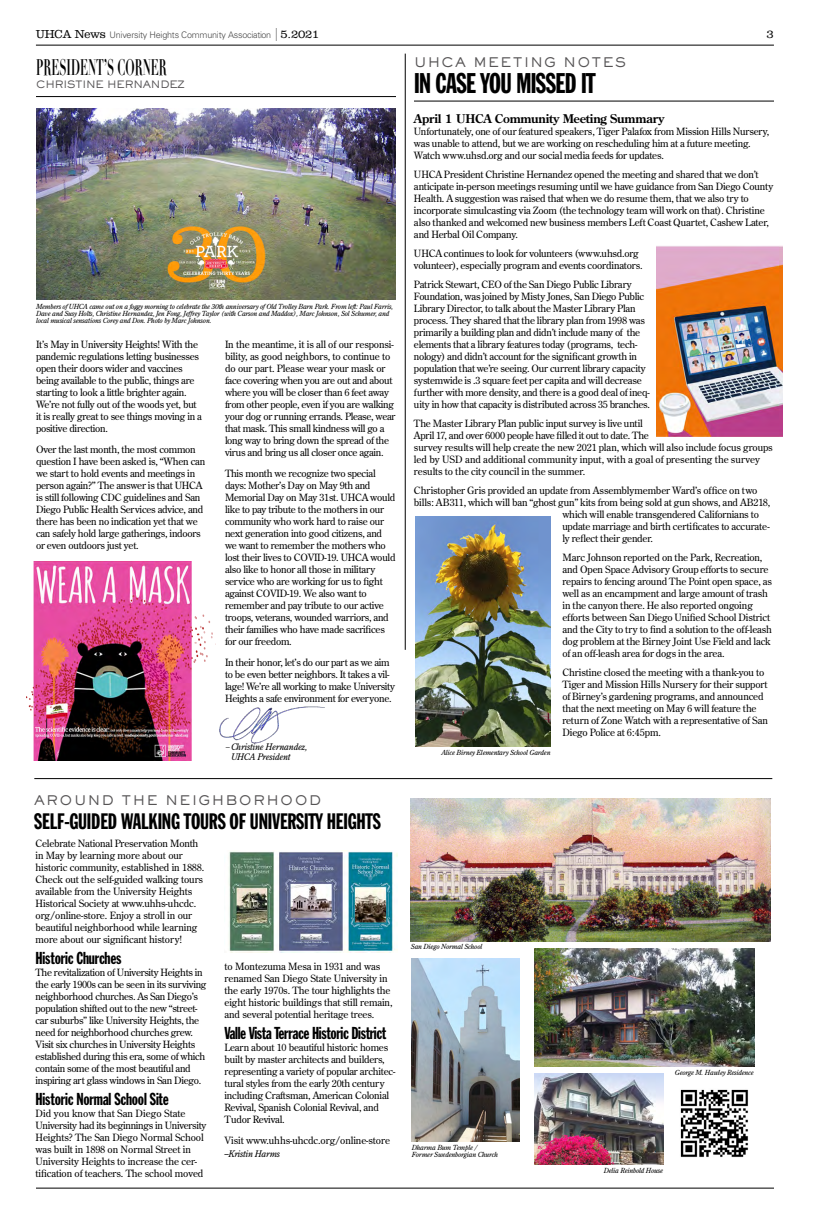
<style>
.page{position:relative;width:819px;height:1224px;background:#fff}
.page>*{position:absolute;margin:0;border:0;box-sizing:border-box;transform-origin:0 0}
.t1{font:28px "Franklin Gothic Extra Cond";letter-spacing:-.02em;color:#000}
.t2{font:22px "Franklin Gothic Extra Cond";letter-spacing:-.01em;color:#000}
.t3{font:700 22px "Didot";letter-spacing:.005em;color:#000;scale:.5 1}
.t4{font:17px "Franklin Gothic Extra Cond";letter-spacing:-.01em;color:#000}
.t5{font:500 13px "AT Sackers Gothic";letter-spacing:.11em;color:#565455}
.t6{font:700 12px "Century Old Style";letter-spacing:-.015em;color:#000}
.t7{font:300 12px "Clarendon";color:#000}
.t8{font:10px/12px "Century Old Style";letter-spacing:-.02em;color:#000}
.t9{font:500 10px "AT Sackers Gothic";letter-spacing:-.025em;color:#565455}
.t10{font:300 9px "Univers";letter-spacing:-.025em;color:#484848}
.t11{font:italic 9px/10px "Century Old Style";letter-spacing:-.025em;color:#000}
.t12{font:italic 7px/7px "Century Old Style";letter-spacing:-.03em;color:#000}
.s1{font-family:"Clarendon";font-size:12px;color:#000}
.s2{font-size:18px;color:#000}
</style>
<div class="page">
<hr style="left:36px;top:45px;width:738px;height:1px;background:#000">
<hr style="left:36px;top:1188px;width:738px;height:1px;background:#000">
<img style="left:36px;top:109px;width:360px;height:191px">
<hr style="left:36px;top:96px;width:360px;height:1px;background:#000">
<hr style="left:414px;top:101px;width:360px;height:1px;background:#000">
<hr style="left:34px;top:778px;width:738px;height:1px;background:#000">
<img style="left:219px;top:706px;width:106px;height:38px">
<hr style="left:405px;top:54px;width:1px;height:596px;background:#000">
<img style="left:657px;top:245px;width:125px;height:192px">
<img style="left:229px;top:851px;width:168px;height:101px">
<img style="left:411px;top:799px;width:360px;height:143px">
<img style="left:534px;top:949px;width:220px;height:117px">
<img style="left:534px;top:1074px;width:130px;height:91px">
<img style="left:412px;top:958px;width:108px;height:183px">
<img style="left:680px;top:1089px;width:69px;height:68px">
<img style="left:416px;top:516px;width:134px;height:230px">
<img style="left:27px;top:562px;width:189px;height:199px">
<p class="t10" style="left:36px;top:29px;width:285px"><span class="s1">UHCA News</span> University Heights Community Association <span class="s2">|</span> <span class="s1">5.2021</span></p>
<p class="t7" style="left:767px;top:27px;width:9px">3</p>
<h2 class="t3" style="left:36px;top:53px;width:263px">PRESIDENT’S CORNER</h2>
<p class="t9" style="left:36px;top:78px;width:150px">CHRISTINE HERNANDEZ</p>
<p class="t12" style="left:36px;top:302px;width:359px">Members of UHCA came out on a foggy morning to celebrate the 30th anniversary of Old Trolley Barn Park. From left: Paul Farris,<br>Dave and Susy Holts, Christine Hernandez, Jen Fong, Jeffrey Taylor (with Carson and Maddox), Marc Johnson, Sol Schumer, and local musical sensations Corey and Don. Photo by Marc Johnson.</p>
<p class="t8" style="left:36px;top:338px;width:167px">It’s May in University Heights! With the pandemic regulations letting businesses open their doors wider and vaccines being available to the public, things are starting to look a little brighter again.<br>We’re not fully out of the woods yet, but it is really great to see things moving in a positive direction.</p>
<p class="t8" style="left:36px;top:443px;width:171px">Over the last month, the most common question I have been asked is, “When can we start to hold events and meetings in person again?” The answer is that UHCA is still following CDC guidelines and San Diego Public Health Services advice, and there has been no indication yet that we can safely hold large gatherings, indoors or even outdoors just yet.</p>
<p class="t8" style="left:225px;top:338px;width:172px">In the meantime, it is all of our responsi&shy;bility, as good neighbors, to continue to do our part. Please wear your mask or face covering when you are out and about where you will be closer than 6 feet away from other people, even if you are walking your dog or running errands. Please, wear that mask. This small kindness will go a long way to bring down the spread of the virus and bring us all closer once again.</p>
<p class="t8" style="left:225px;top:467px;width:172px">This month we recognize two special days: Mother’s Day on May 9th and Memorial Day on May 31st. UHCA would like to pay tribute to the mothers in our community who work hard to raise our next generation into good citizens, and we want to remember the mothers who lost their lives to COVID-19. UHCA would also like to honor all those in military service who are working for us to fight against COVID-19. We also want to remember and pay tribute to our active troops, veterans, wounded warriors, and their families who have made sacrifices for our freedom.</p>
<p class="t8" style="left:225px;top:656px;width:172px">In their honor, let’s do our part as we aim to be even better neighbors. It takes a vil&shy;lage! We’re all working to make University Heights a safe environment for everyone.</p>
<p class="t11" style="left:231px;top:741px;width:78px;text-indent:-6px">−Christine Hernandez,<br>UHCA President</p>
<h3 class="t5" style="left:34px;top:791px;width:288px">AROUND THE NEIGHBORHOOD</h3>
<h2 class="t2" style="left:34px;top:809px;width:348px">SELF-GUIDED WALKING TOURS OF UNIVERSITY HEIGHTS</h2>
<p class="t8" style="left:36px;top:837px;width:170px">Celebrate National Preservation Month in May by learning more about our historic community, established in 1888.<br>Check out the self-guided walking tours available from the University Heights Historical Society at www.uhhs-uhcdc. org/online-store. Enjoy a stroll in our beautiful neighborhood while learning more about our significant history!</p>
<h3 class="t4" style="left:36px;top:949px;width:88px">Historic Churches</h3>
<p class="t8" style="left:36px;top:966px;width:172px">The revitalization of University Heights in the early 1900s can be seen in its surviving neighborhood churches. As San Diego’s population shifted out to the new “street&shy;car suburbs” like University Heights, the need for neighborhood churches grew.<br>Visit six churches in University Heights established during this era, some of which contain some of the most beautiful and inspiring art glass windows in San Diego.</p>
<h3 class="t4" style="left:36px;top:1090px;width:135px">Historic Normal School Site</h3>
<p class="t8" style="left:36px;top:1107px;width:172px">Did you know that San Diego State University had its beginnings in University Heights? The San Diego Normal School was built in 1898 on Normal Street in University Heights to increase the cer&shy;tification of teachers. The school moved</p>
<p class="t8" style="left:225px;top:961px;width:170px">to Montezuma Mesa in 1931 and was renamed San Diego State University in the early 1970s. The tour highlights the eight historic buildings that still remain, and several potential heritage trees.</p>
<h3 class="t4" style="left:225px;top:1024px;width:163px">Valle Vista Terrace Historic District</h3>
<p class="t8" style="left:225px;top:1042px;width:173px">Learn about 10 beautiful historic homes built by master architects and builders, representing a variety of popular architec&shy;tural styles from the early 20th century including Craftsman, American Colonial Revival, Spanish Colonial Revival, and Tudor Revival.</p>
<p class="t8" style="left:225px;top:1135px;width:167px">Visit www.uhhs-uhcdc.org/online-store</p>
<p class="t11" style="left:225px;top:1149px;width:57px">--Kristin Harms</p>
<h3 class="t5" style="left:414px;top:54px;width:214px">UHCA MEETING NOTES</h3>
<h1 class="t1" style="left:414px;top:68px;width:183px">IN CASE YOU MISSED IT</h1>
<p class="t6" style="left:414px;top:111px;width:252px">April 1 UHCA Community Meeting Summary</p>
<p class="t8" style="left:414px;top:125px;width:357px">Unfortunately, one of our featured speakers, Tiger Palafox from Mission Hills Nursery, was unable to attend, but we are working on rescheduling him at a future meeting.<br>Watch www.uhsd.org and our social media feeds for updates.</p>
<p class="t8" style="left:414px;top:168px;width:361px">UHCA President Christine Hernandez opened the meeting and shared that we don’t anticipate in-person meetings resuming until we have guidance from San Diego County Health. A suggestion was raised that when we do resume them, that we also try to incorporate simulcasting via Zoom (the technology team will work on that). Christine also thanked and welcomed new business members Left Coast Quartet, Cashew Later, and Herbal Oil Company.</p>
<p class="t8" style="left:414px;top:247px;width:230px">UHCA continues to look for volunteers (www.uhsd.org volunteer), especially program and events coordinators.</p>
<p class="t8" style="left:414px;top:278px;width:238px">Patrick Stewart, CEO of the San Diego Public Library Foundation, was joined by Misty Jones, San Diego Public Library Director, to talk about the Master Library Plan process. They shared that the library plan from 1998 was primarily a building plan and didn’t include many of the elements that a library features today (programs, tech&shy;nology) and didn’t account for the significant growth in population that we’re seeing. Our current library capacity systemwide is .3 square feet per capita and will decrease further with more density, and there is a good deal of ineq&shy;uity in how that capacity is distributed across 35 branches.</p>
<p class="t8" style="left:414px;top:417px;width:360px">The Master Library Plan public input survey is live until<br>April 17, and over 6000 people have filled it out to date. The<br>survey results will help create the new 2021 plan, which will also include focus groups led by USD and additional community input, with a goal of presenting the survey results to the city council in the summer.</p>
<p class="t8" style="left:414px;top:484px;width:345px">Christopher Gris provided an update from Assemblymember Ward’s office on two</p>
<p class="t8" style="left:414px;top:496px;width:358px">bills: AB311, which will ban “ghost gun” kits from being sold at gun shows, and AB218,</p>
<p class="t8" style="left:562px;top:508px;width:198px">which will enable transgendered Californians to</p>
<p class="t8" style="left:562px;top:520px;width:209px">update marriage and birth certificates to accurate-</p>
<p class="t8" style="left:562px;top:532px;width:92px">ly reflect their gender.</p>
<p class="t8" style="left:562px;top:551px;width:211px">Marc Johnson reported on the Park, Recreation, and Open Space Advisory Group efforts to secure repairs to fencing around The Point open space, as well as an encampment and large amount of trash in the canyon there. He also reported ongoing efforts between San Diego Unified School District and the City to try to find a solution to the off-leash dog problem at the Birney Joint Use Field and lack of an off-leash area for dogs in the area.</p>
<p class="t8" style="left:562px;top:666px;width:207px">Christine closed the meeting with a thank-you to Tiger and Mission Hills Nursery for their support of Birney’s gardening programs, and announced that the next meeting on May 6 will feature the return of Zone Watch with a representative of San Diego Police at 6:45pm.</p>
<p class="t12" style="left:441px;top:749px;width:111px">Alice Birney Elementary School Garden</p>
<p class="t12" style="left:411px;top:943px;width:73px">San Diego Normal School</p>
<p class="t12" style="left:412px;top:1144px;width:88px">Dharma Bum Temple /<br>Former Swedenborgian Church</p>
<p class="t12" style="left:675px;top:1069px;width:80px">George M. Hawley Residence</p>
<p class="t12" style="left:604px;top:1167px;width:61px">Delia Reinbold House</p>
</div>
